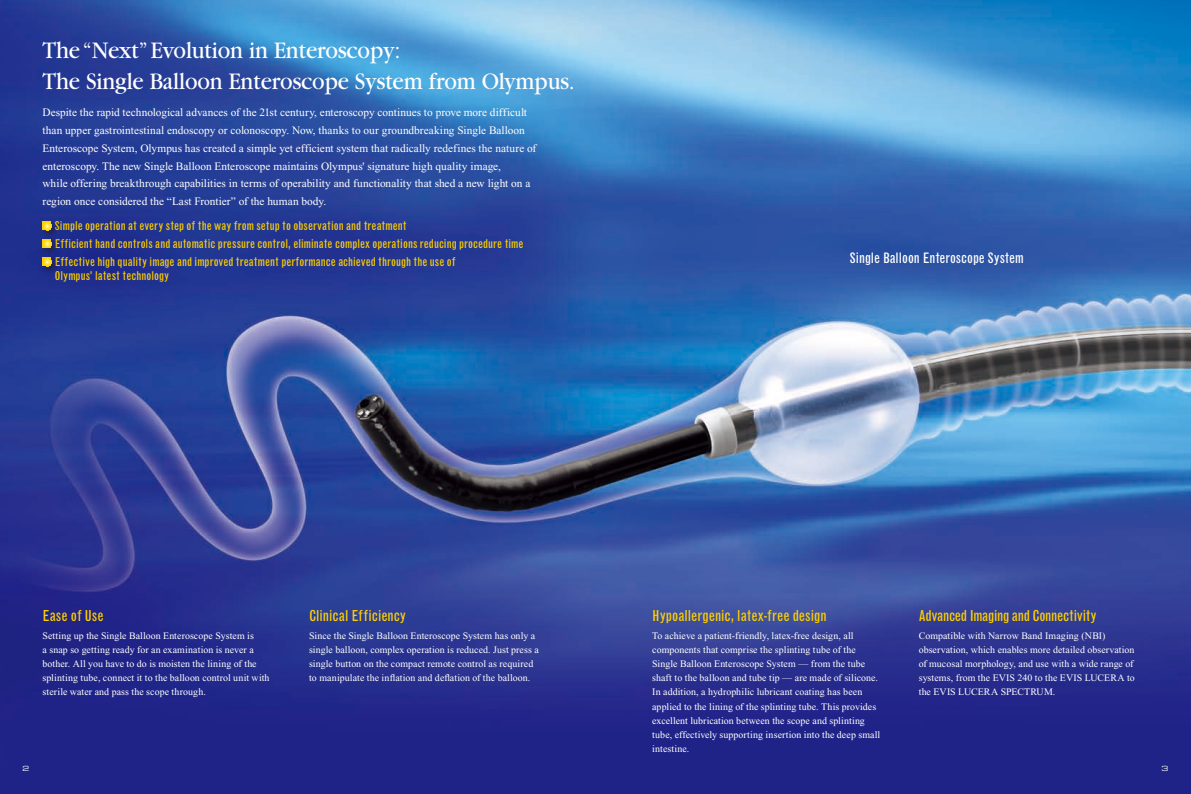
<style>
.page{position:relative;width:1191px;height:794px;background:#fff}
.page>*{position:absolute;margin:0;border:0;box-sizing:border-box;transform-origin:0 0}
.t1{font:24.8px/30.5px "Garamond";letter-spacing:-.005em;color:#fff;scale:.93 1}
.t2{font:condensed 14.9px "Grotesque";color:#fdd000}
.t3{font:condensed 14.9px "Grotesque";letter-spacing:-.02em;color:#fdd000}
.t4{font:condensed 14.2px "Grotesque";color:#fff}
.t5{font:condensed 11.9px/18.1px "Grotesque";letter-spacing:.005em;color:#fdd000}
.t6{font:11.3px/17.7px "Times New Roman";color:#fff}
.t7{font:9.9px/14.2px "Times New Roman";letter-spacing:.005em;color:#fff}
.t8{font:7.1px "Eurostile Extended Two";color:#fff}
</style>
<div class="page">
<img style="left:0;top:0;width:1191px;height:794px">
<div style="left:39px;top:218px;width:22px;height:22px;background:#231916;opacity:.6"></div>
<svg style="left:43px;top:221px;width:8px;height:9px"></svg>
<div style="left:39px;top:236px;width:22px;height:21px;background:#231916;opacity:.6"></div>
<svg style="left:43px;top:239px;width:8px;height:9px"></svg>
<div style="left:39px;top:254px;width:22px;height:22px;background:#231916;opacity:.6"></div>
<svg style="left:43px;top:257px;width:8px;height:9px"></svg>
<h1 class="t1" style="left:43px;top:36px;width:574px">The “Next” Evolution in Enteroscopy:<br>The Single Balloon Enteroscope System from Olympus.</h1>
<p class="t6" style="left:43px;top:104px;width:495px">Despite the rapid technological advances of the 21st century, enteroscopy continues to prove more difficult than upper gastrointestinal endoscopy or colonoscopy. Now, thanks to our groundbreaking Single Balloon Enteroscope System, Olympus has created a simple yet efficient system that radically redefines the nature of enteroscopy. The new Single Balloon Enteroscope maintains Olympus' signature high quality image,<br>while offering breakthrough capabilities in terms of operability and functionality that shed a new light on a region once considered the “Last Frontier” of the human body.</p>
<p class="t5" style="left:55px;top:217px;width:470px">Simple operation at every step of the way from setup to observation and treatment<br>Efficient hand controls and automatic pressure control, eliminate complex operations reducing procedure time<br>Effective high quality image and improved treatment performance achieved through the use of</p>
<p class="t5" style="left:55px;top:267px;width:116px">Olympus' latest technology</p>
<h3 class="t4" style="left:850px;top:249px;width:175px">Single Balloon Enteroscope System</h3>
<h2 class="t2" style="left:43px;top:606px;width:63px">Ease of Use</h2>
<p class="t7" style="left:43px;top:628px;width:228px">Setting up the Single Balloon Enteroscope System is<br>a snap so getting ready for an examination is never a bother. All you have to do is moisten the lining of the splinting tube, connect it to the balloon control unit with sterile water and pass the scope through.</p>
<h2 class="t2" style="left:309px;top:606px;width:99px">Clinical Efficiency</h2>
<p class="t7" style="left:309px;top:628px;width:231px">Since the Single Balloon Enteroscope System has only a single balloon, complex operation is reduced. Just press a single button on the compact remote control as required to manipulate the inflation and deflation of the balloon.</p>
<h2 class="t2" style="left:652px;top:606px;width:176px">Hypoallergenic, latex-free design</h2>
<p class="t7" style="left:652px;top:628px;width:230px">To achieve a patient-friendly, latex-free design, all components that comprise the splinting tube of the Single Balloon Enteroscope System — from the tube shaft to the balloon and tube tip — are made of silicone.<br>In addition, a hydrophilic lubricant coating has been applied to the lining of the splinting tube. This provides excellent lubrication between the scope and splinting tube, effectively supporting insertion into the deep small intestine.</p>
<h2 class="t3" style="left:918px;top:606px;width:180px">Advanced Imaging and Connectivity</h2>
<p class="t7" style="left:918px;top:628px;width:218px">Compatible with Narrow Band Imaging (NBI) observation, which enables more detailed observation of mucosal morphology, and use with a wide range of systems, from the EVIS 240 to the EVIS LUCERA to the EVIS LUCERA SPECTRUM.</p>
<p class="t8" style="left:23px;top:763px;width:8px">2</p>
<p class="t8" style="left:1161px;top:763px;width:8px">3</p>
</div>
